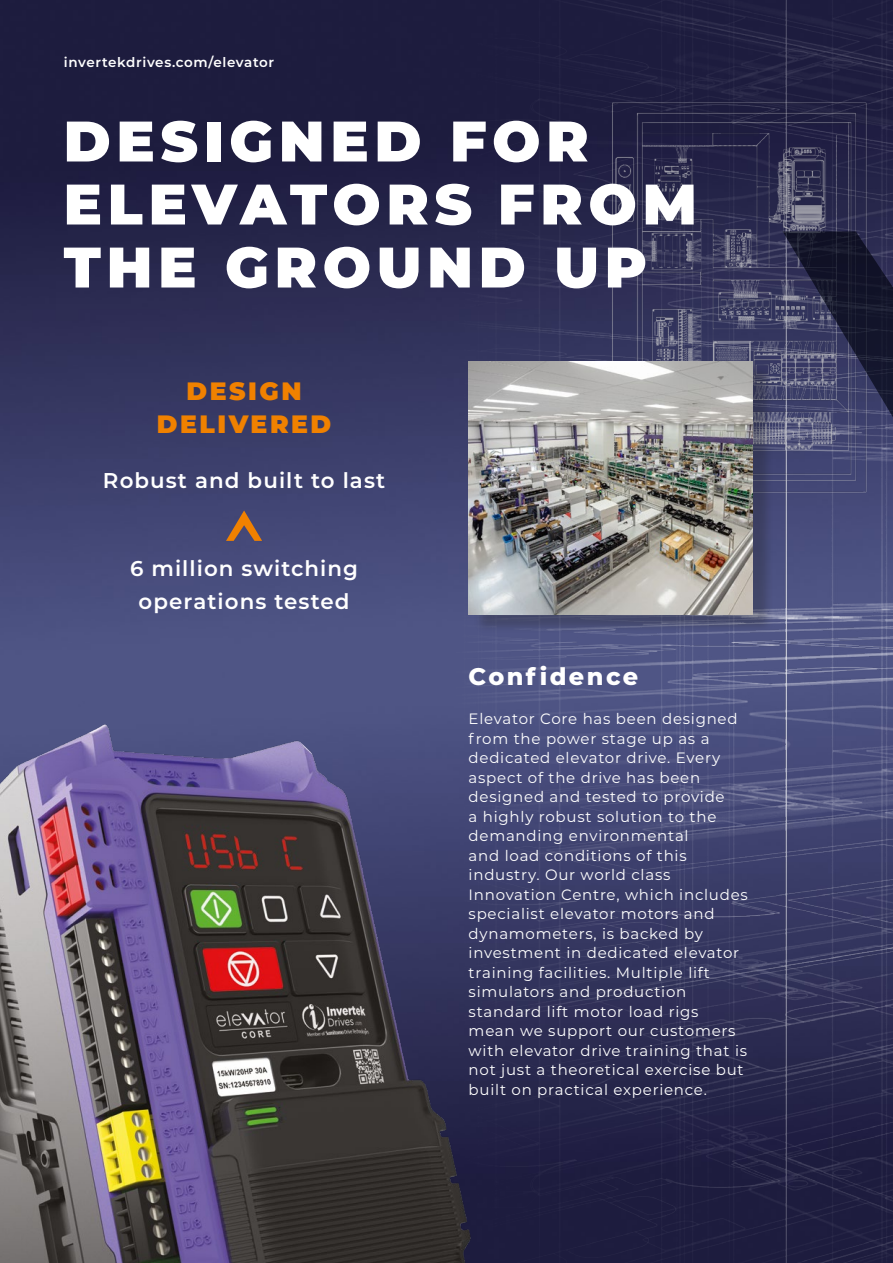
<style>
.page{position:relative;width:893px;height:1263px;background:#fff}
.page>*{position:absolute;margin:0;border:0;box-sizing:border-box;transform-origin:0 0}
.t1{font:900 57px/63px "Montserrat";letter-spacing:.1em;color:#fff}
.t2{font:900 25.05px/32.7px "Montserrat";letter-spacing:.1em;color:#f08100;text-align:center}
.t3{font:800 24px "Montserrat";letter-spacing:.1em;color:#fff}
.t4{font:600 21.3px/32.8px "Montserrat";letter-spacing:.05em;color:#fff;text-align:center}
.t5{font:15px/19.5px "Montserrat";letter-spacing:.05em;color:#fff}
.t6{font:600 13.5px "Montserrat";letter-spacing:.05em;color:#fff}
</style>
<div class="page">
<img style="left:0;top:0;width:383px;height:688px">
<img style="left:383px;top:0;width:510px;height:1263px">
<img style="left:602px;top:75px;width:278px;height:458px">
<svg style="left:783px;top:231px;width:110px;height:291px;background:#3a3c5e"></svg>
<div style="left:473px;top:364px;width:300px;height:269px;background:#1d1d1b;opacity:.27"></div>
<img style="left:469px;top:361px;width:284px;height:254px">
<img style="left:0;top:688px;width:514px;height:575px">
<svg style="left:226px;top:510px;width:36px;height:31px"></svg>
<p class="t6" style="left:64px;top:52px;width:212px">invertekdrives.com/elevator</p>
<p class="t1" style="left:64px;top:106px;width:635px">DESIGNED FOR<br>ELEVATORS FROM<br>THE GROUND UP</p>
<p class="t2" style="left:157px;top:373px;width:176px">DESIGN<br>DELIVERED</p>
<p class="t4" style="left:103px;top:463px;width:284px">Robust and built to last</p>
<p class="t4" style="left:130px;top:551px;width:230px">6 million switching operations tested</p>
<p class="t3" style="left:469px;top:658px;width:171px">Confidence</p>
<p class="t5" style="left:469px;top:709px;width:281px">Elevator Core has been designed from the power stage up as a dedicated elevator drive. Every aspect of the drive has been designed and tested to provide<br>a highly robust solution to the demanding environmental<br>and load conditions of this industry. Our world class<br>Innovation Centre, which includes specialist elevator motors and dynamometers, is backed by investment in dedicated elevator training facilities. Multiple lift simulators and production standard lift motor load rigs mean we support our customers with elevator drive training that is not just a theoretical exercise but built on practical experience.</p>
</div>
